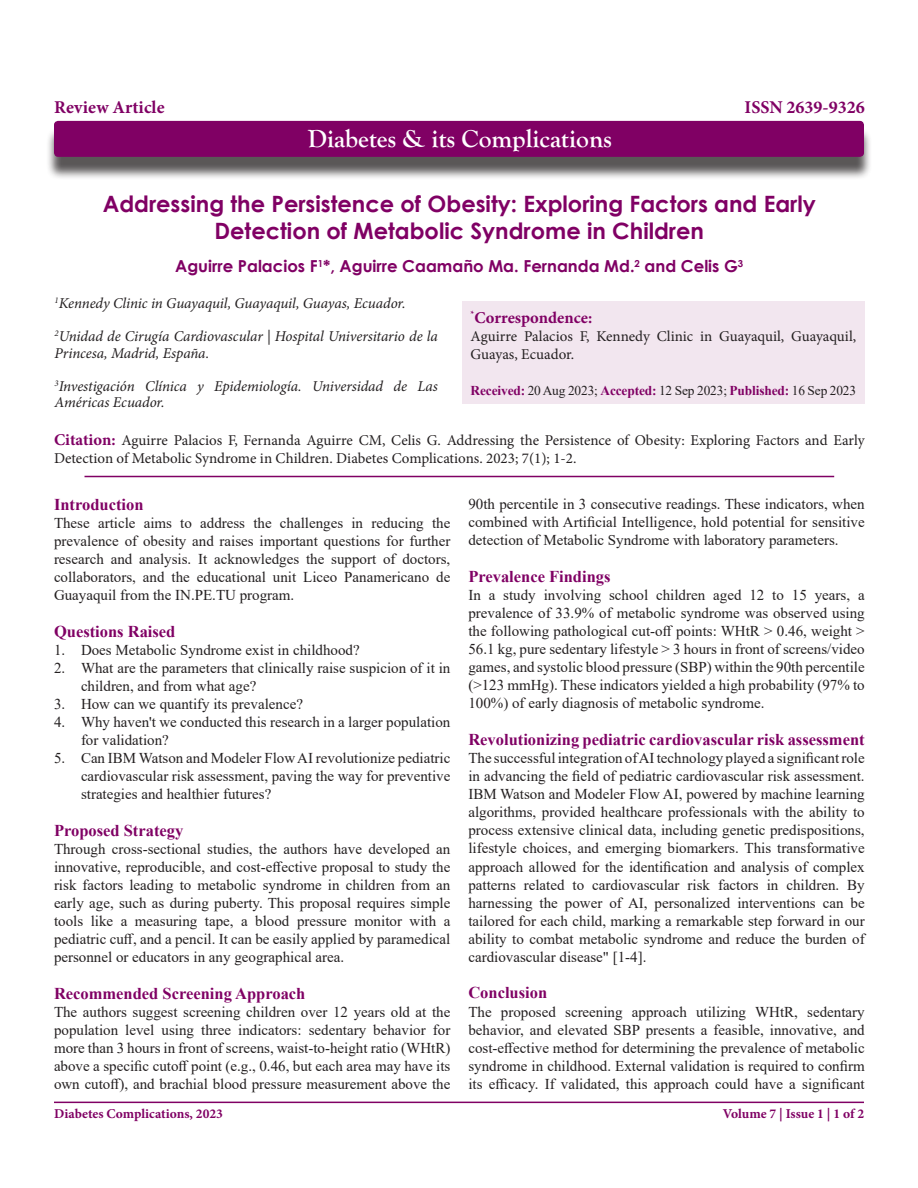
<style>
.page{position:relative;width:918px;height:1188px;background:#fff}
.page>*{position:absolute;margin:0;border:0;box-sizing:border-box;transform-origin:0 0}
.t1{font:700 25.5px "Goudy Old Style T";color:#fff}
.t2{font:700 22.5px/27px "Century Gothic";color:#800064;text-align:center}
.t3{font:700 18px "Minion Pro";color:#800064}
.Subheading{font:700 16.5px "Times New Roman";color:#800064}
.t4{font:700 16.5px "Century Gothic";color:#800064}
.t5{font:700 16.5px "Minion Pro";color:#800064}
.Subheading-2{font:15px/18.1px "Times New Roman";color:#231f20;text-align:justify}
.t6{font:15px/18px "Minion Pro";color:#231f20}
.t7{font:italic 15px/16.5px "Minion Pro";letter-spacing:-.005em;color:#231f20}
.t8{font:13.5px "Times New Roman";letter-spacing:-.01em;color:#231f20}
.t9{font:700 13.5px "Minion Pro";color:#800064}
.s1{font-weight:700;color:#800064}
.s2{font-weight:700;font-size:16.5px;color:#800064}
</style>
<div class="page">
<hr style="left:54px;top:1102px;width:810px;height:1px;background:#800064">
<div style="left:46px;top:128px;width:826px;height:52px;background:#231f20;opacity:.75"></div>
<div style="left:54px;top:121px;width:810px;height:36px;background:#800064;border-radius:4px"></div>
<hr style="left:85px;top:476px;width:749px;height:1px;background:#800064">
<div style="left:462px;top:301px;width:403px;height:102px;background:#f2e6ef"></div>
<p class="t3" style="left:54px;top:95px;width:112px">Review Article</p>
<p class="t3" style="left:745px;top:95px;width:122px">ISSN 2639-9326</p>
<p class="t1" style="left:308px;top:124px;width:306px">Diabetes &amp; its Complications</p>
<p class="t2" style="left:103px;top:189px;width:715px">Addressing the Persistence of Obesity: Exploring Factors and Early<br>Detection of Metabolic Syndrome in Children</p>
<p class="t4" style="left:175px;top:254px;width:570px">Aguirre Palacios F<sup>1</sup>*, Aguirre Caamaño Ma. Fernanda Md.<sup>2</sup> and Celis G<sup>3</sup></p>
<p class="t7" style="left:55px;top:295px;width:353px"><sup>1</sup>Kennedy Clinic in Guayaquil, Guayaquil, Guayas, Ecuador.</p>
<p class="t7" style="left:55px;top:328px;width:385px"><sup>2</sup>Unidad de Cirugía Cardiovascular | Hospital Universitario de la<br>Princesa, Madrid, España.</p>
<p class="t7" style="left:55px;top:378px;width:385px"><sup>3</sup>Investigación Clínica y Epidemiología. Universidad de Las<br>Américas Ecuador.</p>
<p class="t5" style="left:471px;top:306px;width:123px"><sup>*</sup>Correspondence:</p>
<p class="t6" style="left:471px;top:327px;width:387px">Aguirre Palacios F, Kennedy Clinic in Guayaquil, Guayaquil,<br>Guayas, Ecuador.</p>
<p class="t8" style="left:471px;top:381px;width:387px"><span class="s1">Received:</span> 20 Aug 2023; <span class="s1">Accepted:</span> 12 Sep 2023; <span class="s1">Published:</span> 16 Sep 2023</p>
<p class="t6" style="left:54px;top:432px;width:812px"><span class="s2">Citation:</span> Aguirre Palacios F, Fernanda Aguirre CM, Celis G. Addressing the Persistence of Obesity: Exploring Factors and Early<br>Detection of Metabolic Syndrome in Children. Diabetes Complications. 2023; 7(1); 1-2.</p>
<p class="Subheading" style="left:54px;top:493px;width:91px">Introduction</p>
<p class="Subheading-2" style="left:54px;top:513px;width:398px">These article aims to address the challenges in reducing the prevalence of obesity and raises important questions for further research and analysis. It acknowledges the support of doctors, collaborators, and the educational unit Liceo Panamericano de Guayaquil from the IN.PE.TU program.</p>
<p class="Subheading" style="left:54px;top:619px;width:123px">Questions Raised</p>
<p class="Subheading-2" style="left:54px;top:640px;width:307px">1. Does Metabolic Syndrome exist in childhood?</p>
<p class="Subheading-2" style="left:81px;top:658px;width:371px;text-indent:-27px">2. What are the parameters that clinically raise suspicion of it in children, and from what age?</p>
<p class="Subheading-2" style="left:54px;top:694px;width:251px">3. How can we quantify its prevalence?</p>
<p class="Subheading-2" style="left:81px;top:713px;width:371px;text-indent:-27px">4. Why haven't we conducted this research in a larger population for validation?</p>
<p class="Subheading-2" style="left:81px;top:749px;width:371px;text-indent:-27px">5. Can IBM Watson and Modeler Flow AI revolutionize pediatric cardiovascular risk assessment, paving the way for preventive strategies and healthier futures?</p>
<p class="Subheading" style="left:54px;top:818px;width:131px">Proposed Strategy</p>
<p class="Subheading-2" style="left:54px;top:839px;width:398px">Through cross-sectional studies, the authors have developed an innovative, reproducible, and cost-effective proposal to study the risk factors leading to metabolic syndrome in children from an early age, such as during puberty. This proposal requires simple tools like a measuring tape, a blood pressure monitor with a pediatric cuff, and a pencil. It can be easily applied by paramedical personnel or educators in any geographical area.</p>
<p class="Subheading" style="left:54px;top:981px;width:253px">Recommended Screening Approach</p>
<p class="Subheading-2" style="left:54px;top:1002px;width:398px">The authors suggest screening children over 12 years old at the population level using three indicators: sedentary behavior for more than 3 hours in front of screens, waist-to-height ratio (WHtR) above a specific cutoff point (e.g., 0.46, but each area may have its own cutoff), and brachial blood pressure measurement above the</p>
<p class="Subheading-2" style="left:468px;top:495px;width:398px">90th percentile in 3 consecutive readings. These indicators, when combined with Artificial Intelligence, hold potential for sensitive detection of Metabolic Syndrome with laboratory parameters.</p>
<p class="Subheading" style="left:468px;top:564px;width:144px">Prevalence Findings</p>
<p class="Subheading-2" style="left:468px;top:585px;width:398px">In a study involving school children aged 12 to 15 years, a prevalence of 33.9% of metabolic syndrome was observed using the following pathological cut-off points: WHtR &gt; 0.46, weight &gt; 56.1 kg, pure sedentary lifestyle &gt; 3 hours in front of screens/video games, and systolic blood pressure (SBP) within the 90th percentile (&gt;123 mmHg). These indicators yielded a high probability (97% to 100%) of early diagnosis of metabolic syndrome.</p>
<p class="Subheading" style="left:468px;top:727px;width:398px">Revolutionizing pediatric cardiovascular risk assessment</p>
<p class="Subheading-2" style="left:468px;top:748px;width:398px">The successful integration of AI technology played a significant role in advancing the field of pediatric cardiovascular risk assessment.<br>IBM Watson and Modeler Flow AI, powered by machine learning algorithms, provided healthcare professionals with the ability to process extensive clinical data, including genetic predispositions, lifestyle choices, and emerging biomarkers. This transformative approach allowed for the identification and analysis of complex patterns related to cardiovascular risk factors in children. By harnessing the power of AI, personalized interventions can be tailored for each child, marking a remarkable step forward in our ability to combat metabolic syndrome and reduce the burden of cardiovascular disease" [1-4].</p>
<p class="Subheading" style="left:468px;top:981px;width:80px">Conclusion</p>
<p class="Subheading-2" style="left:468px;top:1002px;width:398px">The proposed screening approach utilizing WHtR, sedentary behavior, and elevated SBP presents a feasible, innovative, and cost-effective method for determining the prevalence of metabolic syndrome in childhood. External validation is required to confirm its efficacy. If validated, this approach could have a significant</p>
<p class="t9" style="left:54px;top:1105px;width:170px">Diabetes Complications, 2023</p>
<p class="t9" style="left:723px;top:1105px;width:143px">Volume 7 | Issue 1 | 1 of 2</p>
</div>
